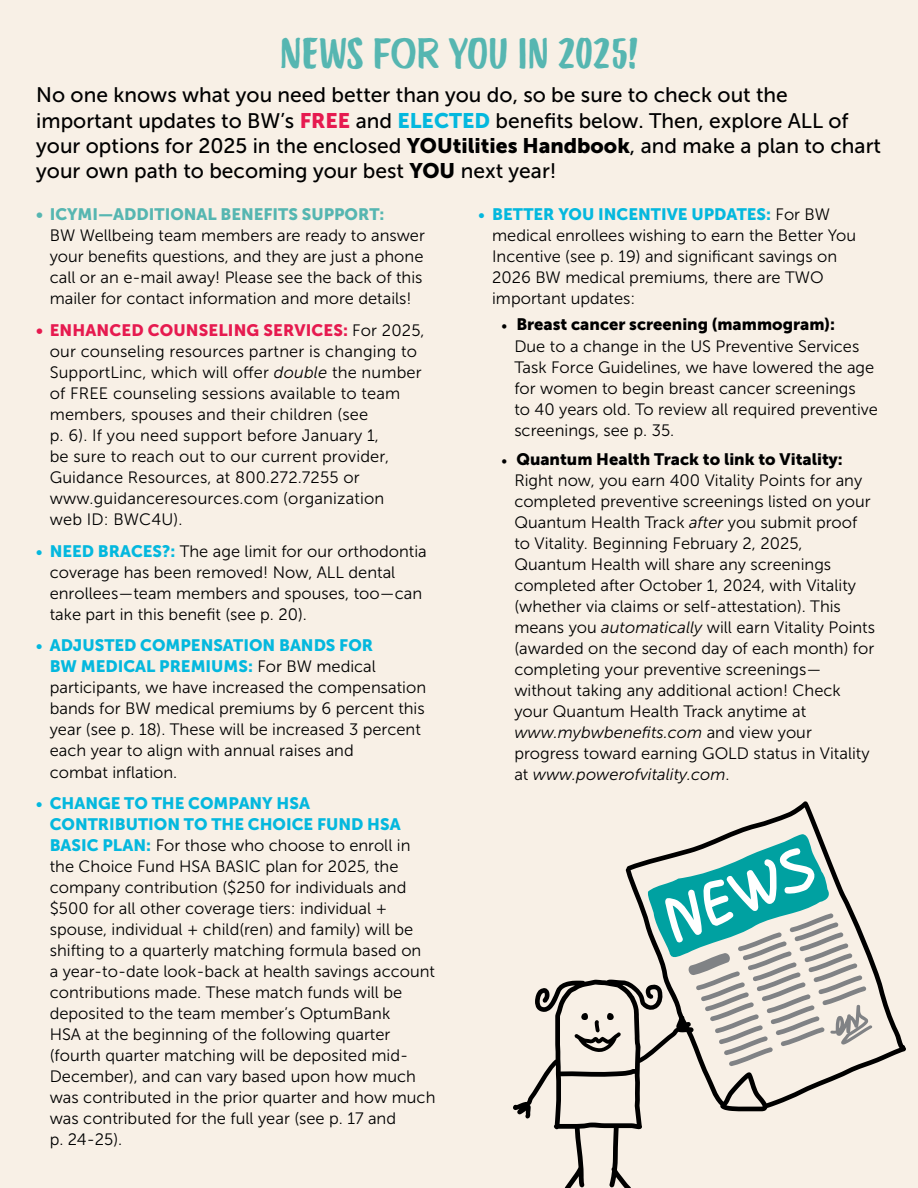
<style>
.page{position:relative;width:918px;height:1188px;background:#f8f0e6}
.page>*{position:absolute;margin:0;border:0;box-sizing:border-box;transform-origin:0 0}
.t1{font:42px "Quotes Caps";letter-spacing:.02em;color:#56b6b1}
.t2{font:21px/25.2px "Museo Sans 500";color:#000}
.t3{font:16.5px/21px "Museo Sans 300";color:#000}
.t4{font:16.5px/21px "Museo Sans 900";color:#04b8de;text-align:right}
.t5{font:16.5px "Museo Sans 900";color:#000}
.t6{font:16.5px "Museo Sans 900";letter-spacing:.01em;color:#e61a4f}
.t7{font:16.5px "Museo Sans 900";color:#56b6b1}
.s1{font-family:"Museo Sans 900";color:#e61a4f}
.s2{font-family:"Museo Sans 900";color:#04b8de}
.s3{font-family:"Museo Sans 900"}
.s4{font-family:"Museo Sans 700"}
.s5{font-family:"Museo Sans 300";color:#000}
.s6{font-style:italic}
.s7{font-family:"Museo Sans 700";font-size:15px;color:#04b8de}
.s8{font-family:"Museo Sans 700";font-size:15px}
.s9{font-family:"Minion Pro"}
</style>
<div class="page">
<svg style="left:726px;top:801px;width:180px;height:264px"></svg>
<svg style="left:513px;top:834px;width:359px;height:354px"></svg>
<h1 class="t1" style="left:280px;top:26px;width:359px">NEWS FOR YOU IN 2025!</h1>
<p class="t2" style="left:36px;top:83px;width:846px">No one knows what you need better than you do, so be sure to check out the important updates to BW’s <span class="s1">FREE</span> and <span class="s2">ELECTED</span> benefits below. Then, explore ALL of your options for 2025 in the enclosed <span class="s3">YOUtilities Handbook</span>, and make a plan to chart your own path to becoming your best <span class="s3">YOU</span> next year!</p>
<p class="t7" style="left:36px;top:205px;width:350px"><span class="s4">•</span> ICYMI—ADDITIONAL BENEFITS SUPPORT:</p>
<p class="t3" style="left:50px;top:225px;width:377px">BW Wellbeing team members are ready to answer your benefits questions, and they are just a phone call or an e-mail away! Please see the back of this mailer for contact information and more details!</p>
<p class="t6" style="left:36px;top:321px;width:390px"><span class="s4">•</span> ENHANCED COUNSELING SERVICES: <span class="s5">For 2025,</span></p>
<p class="t3" style="left:50px;top:341px;width:374px">our counseling resources partner is changing to SupportLinc, which will offer <span class="s6">double</span> the number of FREE counseling sessions available to team members, spouses and their children (see<br>p. 6). If you need support before January 1,<br>be sure to reach out to our current provider, Guidance Resources, at 800.272.7255 or www.guidanceresources.com (organization<br>web ID: BWC4U).</p>
<p class="t3" style="left:50px;top:541px;width:379px;text-indent:-13px"><span class="s7">•</span> <span class="s2">NEED BRACES?:</span> The age limit for our orthodontia coverage has been removed! Now, ALL dental enrollees—team members and spouses, too—can take part in this benefit (see p. 20).</p>
<p class="t4" style="left:36px;top:635px;width:341px"><span class="s8">•</span> ADJUSTED COMPENSATION BANDS FOR<br>BW MEDICAL PREMIUMS: <span class="s5">For BW medical</span></p>
<p class="t3" style="left:50px;top:677px;width:378px">participants, we have increased the compensation bands for BW medical premiums by 6 percent this year (see p. 18). These will be increased 3 percent each year to align with annual raises and<br>combat inflation.</p>
<p class="t4" style="left:50px;top:793px;width:352px;text-align:left;text-indent:-13px"><span class="s8">•</span> CHANGE TO THE COMPANY HSA<br>CONTRIBUTION TO THE CHOICE FUND HSA</p>
<p class="t3" style="left:50px;top:835px;width:387px"><span class="s2">BASIC PLAN:</span> For those who choose to enroll in the Choice Fund HSA BASIC plan for 2025, the company contribution ($250 for individuals and $500 for all other coverage tiers: individual + spouse, individual + child(ren) and family) will be shifting to a quarterly matching formula based on<br>a year-to-date look-back at health savings account contributions made. These match funds will be deposited to the team member’s OptumBank<br>HSA at the beginning of the following quarter (fourth quarter matching will be deposited mid-December), and can vary based upon how much was contributed in the prior quarter and how much was contributed for the full year (see p. 17 and<br>p. 24-25).</p>
<p class="t4" style="left:479px;top:204px;width:353px"><span class="s8">•</span> BETTER YOU INCENTIVE UPDATES: <span class="s5">For BW</span></p>
<p class="t3" style="left:492px;top:225px;width:366px">medical enrollees wishing to earn the Better You Incentive (see p. 19) and significant savings on 2026 BW medical premiums, there are TWO important updates:</p>
<p class="t5" style="left:501px;top:314px;width:336px"><span class="s9">•</span> Breast cancer screening (mammogram):</p>
<p class="t3" style="left:514px;top:336px;width:365px">Due to a change in the US Preventive Services Task Force Guidelines, we have lowered the age for women to begin breast cancer screenings<br>to 40 years old. To review all required preventive screenings, see p. 35.</p>
<p class="t5" style="left:501px;top:449px;width:343px"><span class="s9">•</span> Quantum Health Track to link to Vitality:</p>
<p class="t3" style="left:514px;top:470px;width:362px">Right now, you earn 400 Vitality Points for any completed preventive screenings listed on your Quantum Health Track <span class="s6">after</span> you submit proof to Vitality. Beginning February 2, 2025, Quantum Health will share any screenings completed after October 1, 2024, with Vitality (whether via claims or self-attestation). This means you <span class="s6">automatically</span> will earn Vitality Points (awarded on the second day of each month) for completing your preventive screenings— without taking any additional action! Check your Quantum Health Track anytime at <span class="s6">www.mybwbenefits.com</span> and view your progress toward earning GOLD status in Vitality at <span class="s6">www.powerofvitality.com</span>.</p>
</div>
